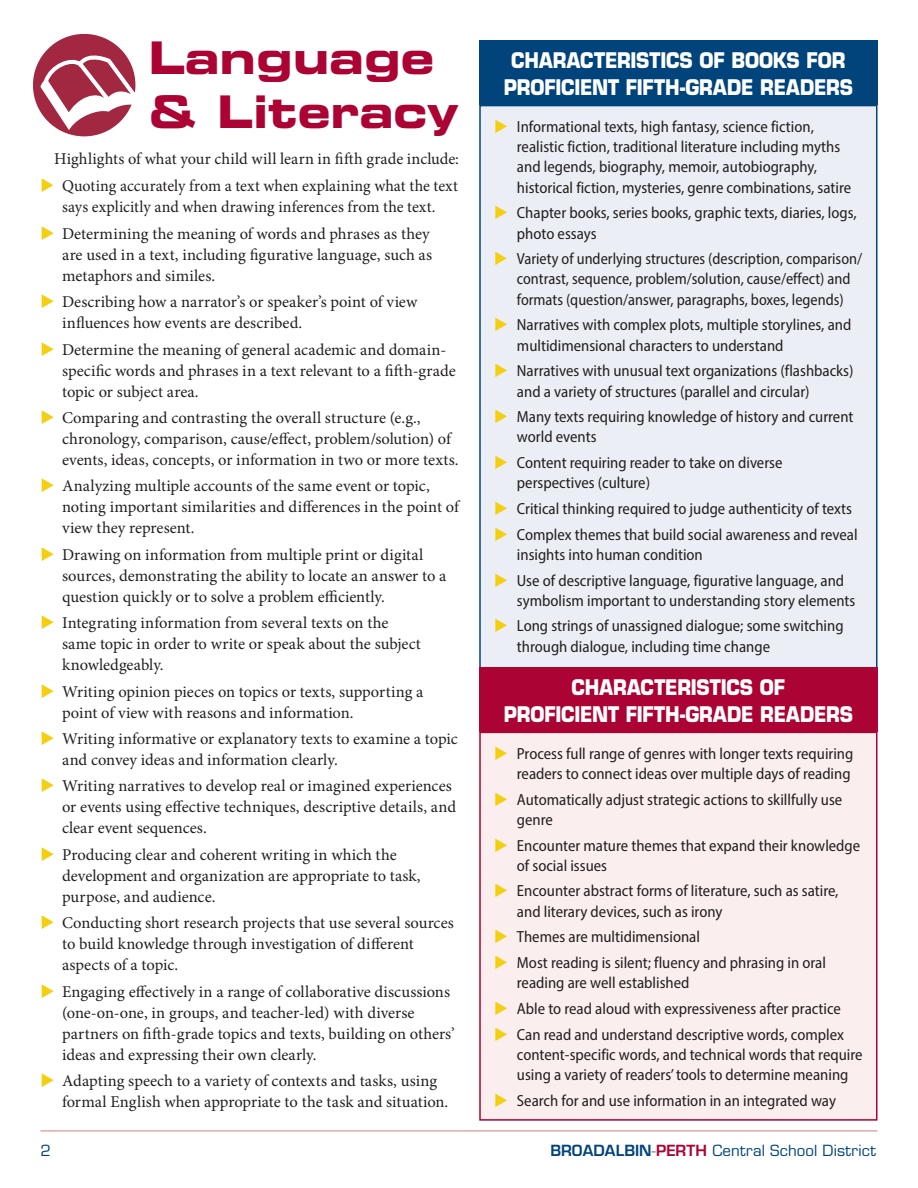
<style>
.page{position:relative;width:918px;height:1188px;background:#fff}
.page>*{position:absolute;margin:0;border:0;box-sizing:border-box;transform-origin:0 0}
.Subject_Page_Head{font:45px/54px "Eurostile LT Std Bold Ex 2";color:#ab0333}
.t1{font:700 21px/27px "Eurostile LT Std";letter-spacing:-.005em;color:#fff;text-align:center;scale:.88 1}
.Body_Copy{font:16.5px/21px "Minion Pro";color:#231f20}
.t2{font:semi-condensed 16.2px/20.2px "Myriad Pro";color:#231f20}
.t3{font:15px "Eurostile LT Std";letter-spacing:.01em;color:#00447b}
.s1{color:#f3cf10}
.s2{font-weight:600}
.s3{font-weight:600;color:#939598}
.s4{font-weight:600;color:#ab0333}
</style>
<div class="page">
<hr style="left:40px;top:1131px;width:838px;height:1px;background:#d1817f">
<svg style="left:33px;top:34px;width:103px;height:102px"></svg>
<div style="left:479px;top:40px;width:399px;height:65px;background:#00447b"></div>
<div style="left:480px;top:106px;width:397px;height:565px;background:#ebeff5"></div>
<div style="left:479px;top:105px;width:399px;height:567px;border:2px solid #00447b"></div>
<div style="left:479px;top:667px;width:399px;height:65px;background:#ab0333"></div>
<div style="left:480px;top:732px;width:397px;height:388px;background:#faefee"></div>
<div style="left:479px;top:732px;width:399px;height:389px;border:2px solid #ab0333"></div>
<p class="Subject_Page_Head" style="left:148px;top:30px;width:312px">Language &amp; Literacy</p>
<p class="Body_Copy" style="left:54px;top:148px;width:407px">Highlights of what your child will learn in fifth grade include:</p>
<p class="Body_Copy" style="left:40px;top:176px;width:419px;text-align:center"><span class="s1">◆</span> Quoting accurately from a text when explaining what the text says explicitly and when drawing inferences from the text.</p>
<p class="Body_Copy" style="left:62px;top:223px;width:372px;text-indent:-22px"><span class="s1">◆</span> Determining the meaning of words and phrases as they are used in a text, including figurative language, such as metaphors and similes.</p>
<p class="Body_Copy" style="left:62px;top:291px;width:357px;text-indent:-22px"><span class="s1">◆</span> Describing how a narrator’s or speaker’s point of view influences how events are described.</p>
<p class="Body_Copy" style="left:62px;top:339px;width:395px;text-indent:-22px"><span class="s1">◆</span> Determine the meaning of general academic and domain&shy;specific words and phrases in a text relevant to a fifth-grade topic or subject area.</p>
<p class="Body_Copy" style="left:62px;top:407px;width:398px;text-indent:-22px"><span class="s1">◆</span> Comparing and contrasting the overall structure (e.g., chronology, comparison, cause/effect, problem/solution) of events, ideas, concepts, or information in two or more texts.</p>
<p class="Body_Copy" style="left:62px;top:476px;width:398px;text-indent:-22px"><span class="s1">◆</span> Analyzing multiple accounts of the same event or topic, noting important similarities and differences in the point of view they represent.</p>
<p class="Body_Copy" style="left:62px;top:544px;width:386px;text-indent:-22px"><span class="s1">◆</span> Drawing on information from multiple print or digital sources, demonstrating the ability to locate an answer to a question quickly or to solve a problem efficiently.</p>
<p class="Body_Copy" style="left:62px;top:612px;width:360px;text-indent:-22px"><span class="s1">◆</span> Integrating information from several texts on the same topic in order to write or speak about the subject knowledgeably.</p>
<p class="Body_Copy" style="left:62px;top:681px;width:363px;text-indent:-22px"><span class="s1">◆</span> Writing opinion pieces on topics or texts, supporting a point of view with reasons and information.</p>
<p class="Body_Copy" style="left:62px;top:728px;width:397px;text-indent:-22px"><span class="s1">◆</span> Writing informative or explanatory texts to examine a topic and convey ideas and information clearly.</p>
<p class="Body_Copy" style="left:62px;top:776px;width:395px;text-indent:-22px"><span class="s1">◆</span> Writing narratives to develop real or imagined experiences or events using effective techniques, descriptive details, and clear event sequences.</p>
<p class="Body_Copy" style="left:62px;top:844px;width:360px;text-indent:-22px"><span class="s1">◆</span> Producing clear and coherent writing in which the development and organization are appropriate to task, purpose, and audience.</p>
<p class="Body_Copy" style="left:62px;top:912px;width:393px;text-indent:-22px"><span class="s1">◆</span> Conducting short research projects that use several sources to build knowledge through investigation of different aspects of a topic.</p>
<p class="Body_Copy" style="left:62px;top:981px;width:394px;text-indent:-22px"><span class="s1">◆</span> Engaging effectively in a range of collaborative discussions (one-on-one, in groups, and teacher-led) with diverse partners on fifth-grade topics and texts, building on others’ ideas and expressing their own clearly.</p>
<p class="Body_Copy" style="left:62px;top:1070px;width:388px;text-indent:-22px"><span class="s1">◆</span> Adapting speech to a variety of contexts and tasks, using formal English when appropriate to the task and situation.</p>
<p class="t1" style="left:504px;top:47px;width:398px">CHARACTERISTICS OF BOOKS FOR<br>PROFICIENT FIFTH-GRADE READERS</p>
<p class="t2" style="left:517px;top:116px;width:336px;text-indent:-23px"><span class="s1">◆</span> Informational texts, high fantasy, science fiction, realistic fiction, traditional literature including myths and legends, biography, memoir, autobiography, historical fiction, mysteries, genre combinations, satire</p>
<p class="t2" style="left:517px;top:203px;width:341px;text-indent:-23px"><span class="s1">◆</span> Chapter books, series books, graphic texts, diaries, logs, photo essays</p>
<p class="t2" style="left:517px;top:248px;width:347px;text-indent:-23px"><span class="s1">◆</span> Variety of underlying structures (description, comparison/ contrast, sequence, problem/solution, cause/effect) and formats (question/answer, paragraphs, boxes, legends)</p>
<p class="t2" style="left:517px;top:315px;width:336px;text-indent:-23px"><span class="s1">◆</span> Narratives with complex plots, multiple storylines, and multidimensional characters to understand</p>
<p class="t2" style="left:517px;top:361px;width:338px;text-indent:-23px"><span class="s1">◆</span> Narratives with unusual text organizations (flashbacks) and a variety of structures (parallel and circular)</p>
<p class="t2" style="left:517px;top:406px;width:338px;text-indent:-23px"><span class="s1">◆</span> Many texts requiring knowledge of history and current world events</p>
<p class="t2" style="left:517px;top:452px;width:267px;text-indent:-23px"><span class="s1">◆</span> Content requiring reader to take on diverse perspectives (culture)</p>
<p class="t2" style="left:494px;top:498px;width:359px"><span class="s1">◆</span> Critical thinking required to judge authenticity of texts</p>
<p class="t2" style="left:517px;top:524px;width:342px;text-indent:-23px"><span class="s1">◆</span> Complex themes that build social awareness and reveal insights into human condition</p>
<p class="t2" style="left:517px;top:570px;width:340px;text-indent:-23px"><span class="s1">◆</span> Use of descriptive language, figurative language, and symbolism important to understanding story elements</p>
<p class="t2" style="left:517px;top:616px;width:328px;text-indent:-23px"><span class="s1">◆</span> Long strings of unassigned dialogue; some switching through dialogue, including time change</p>
<p class="t1" style="left:504px;top:673px;width:398px">CHARACTERISTICS OF<br>PROFICIENT FIFTH-GRADE READERS</p>
<p class="t2" style="left:494px;top:743px;width:361px;text-align:right"><span class="s1">◆</span> Process full range of genres with longer texts requiring readers to connect ideas over multiple days of reading</p>
<p class="t2" style="left:517px;top:789px;width:327px;text-indent:-23px"><span class="s1">◆</span> Automatically adjust strategic actions to skillfully use genre</p>
<p class="t2" style="left:517px;top:835px;width:345px;text-indent:-23px"><span class="s1">◆</span> Encounter mature themes that expand their knowledge of social issues</p>
<p class="t2" style="left:517px;top:881px;width:323px;text-indent:-23px"><span class="s1">◆</span> Encounter abstract forms of literature, such as satire, and literary devices, such as irony</p>
<p class="t2" style="left:494px;top:927px;width:207px"><span class="s1">◆</span> Themes are multidimensional</p>
<p class="t2" style="left:517px;top:952px;width:311px;text-indent:-23px"><span class="s1">◆</span> Most reading is silent; fluency and phrasing in oral reading are well established</p>
<p class="t2" style="left:494px;top:998px;width:348px"><span class="s1">◆</span> Able to read aloud with expressiveness after practice</p>
<p class="t2" style="left:517px;top:1024px;width:347px;text-indent:-23px"><span class="s1">◆</span> Can read and understand descriptive words, complex content-specific words, and technical words that require using a variety of readers’ tools to determine meaning</p>
<p class="t2" style="left:494px;top:1090px;width:343px"><span class="s1">◆</span> Search for and use information in an integrated way</p>
<p class="t3" style="left:40px;top:1141px;width:12px">2</p>
<p class="t3" style="left:550px;top:1141px;width:327px"><span class="s2">BROADALBIN</span><span class="s3">-</span><span class="s4">PERTH</span> Central School District</p>
</div>
